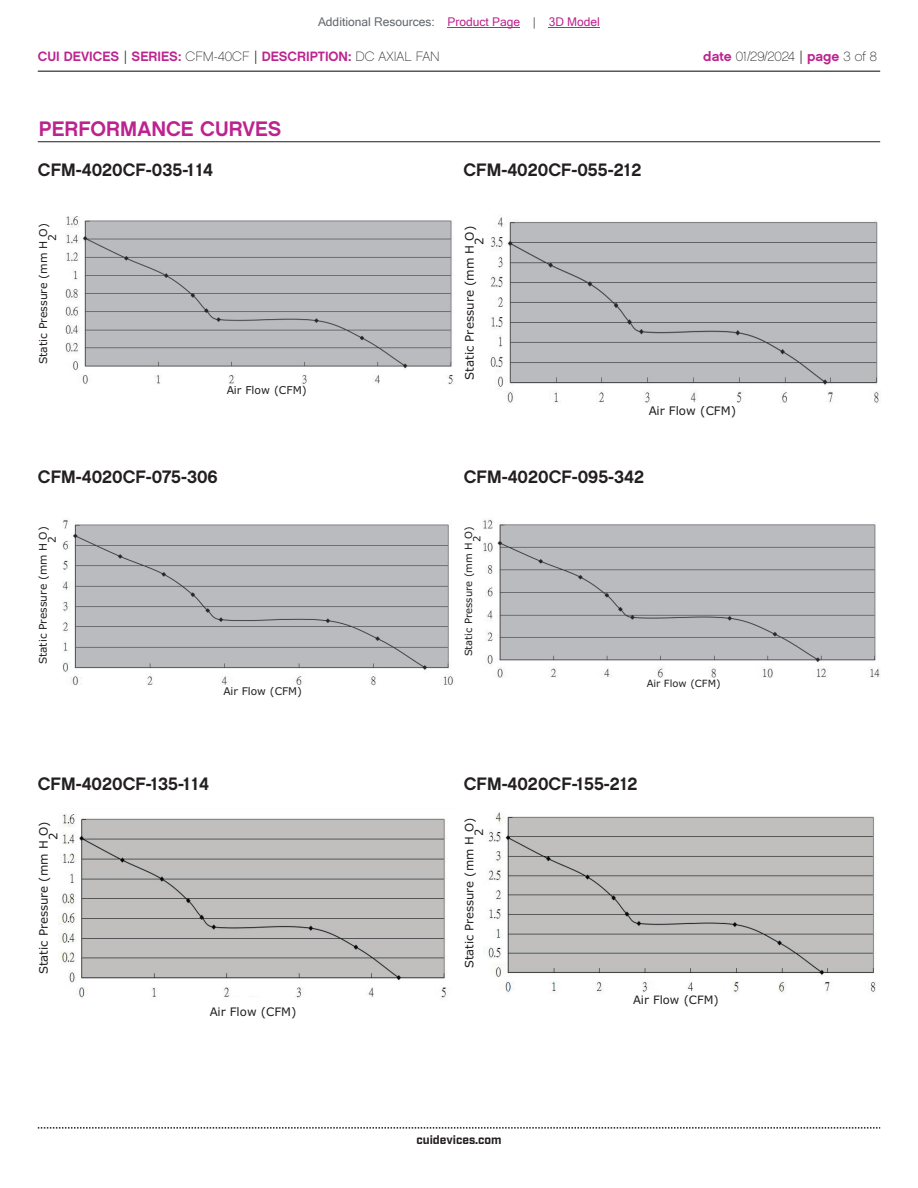
<style>
.page{position:relative;width:918px;height:1188px;background:#fff}
.page>*{position:absolute;margin:0;border:0;box-sizing:border-box;transform-origin:0 0}
.t1{font:21px "Chalet New York Nineteen Sixty";color:#bd238f}
.t2{font:18px "Chalet New York Nineteen Sixty";color:#231f20}
.t3{font:13.5px "Chalet New York Nineteen Sixty";color:#bd238f}
.t4{font:13.5px "Chalet Paris Nineteen Sixty";letter-spacing:-.01em;color:#231f20}
.t5{font:12px "Microsoft Sans Serif";color:#63676b}
.t6{font:700 12px "Industry";color:#231f20}
.t7{font:11.85px/9.8px "Verdana";color:#231f20}
.t8{font:11.7px/9.6px "Verdana";color:#231f20}
.t9{font:11.55px/9.4px "Verdana";color:#231f20}
.t10{font:10.8px/8.9px "Verdana";color:#231f20}
.t11{font:10.65px/8.7px "Verdana";color:#231f20}
.t12{font:9.9px/8.2px "Verdana";color:#231f20}
.s1{color:#bd238f}
.s2{font-family:"Industry";color:#231f20}
.s3{font-family:"Chalet Paris Nineteen Sixty";color:#231f20}
.s4{font-family:"Chalet New York Nineteen Sixty";color:#bd238f}
.s5{font-family:"Industry"}
</style>
<div class="page">
<hr style="left:38px;top:71px;width:842px;height:1px;background:#231f20">
<svg style="left:38px;top:1127px;width:842px;height:2px"></svg>
<hr style="left:38px;top:141px;width:842px;height:1px;background:#231f20">
<img style="left:62px;top:520px;width:392px;height:166px">
<img style="left:490px;top:217px;width:389px;height:186px">
<img style="left:65px;top:216px;width:389px;height:169px">
<img style="left:483px;top:519px;width:397px;height:159px">
<img style="left:484px;top:812px;width:392px;height:181px">
<img style="left:58px;top:814px;width:389px;height:184px">
<hr style="left:448px;top:27px;width:72px;height:1px;background:#bd238f">
<hr style="left:549px;top:27px;width:51px;height:1px;background:#bd238f">
<p class="t5" style="left:318px;top:15px;width:283px">Additional Resources: <span class="s1">Product Page</span> | <span class="s1">3D Model</span></p>
<p class="t3" style="left:38px;top:47px;width:404px">CUI DEVICES <span class="s2">|</span> SERIES: <span class="s3">CFM-40CF</span> <span class="s2">|</span> DESCRIPTION: <span class="s3">DC AXIAL FAN</span></p>
<p class="t4" style="left:703px;top:48px;width:175px"><span class="s4">date</span> 01/29/2024 <span class="s5">|</span> <span class="s4">page</span> 3 of 8</p>
<p class="t1" style="left:39px;top:115px;width:244px">PERFORMANCE CURVES</p>
<p class="t2" style="left:38px;top:158px;width:177px">CFM-4020CF-035-114</p>
<p class="t10" style="left:39px;top:241px;width:19px;text-indent:-124px;rotate:-90deg">Static Pressure (mm H O)<br>2</p>
<p class="t10" style="left:227px;top:386px;width:82px">Air Flow (CFM)</p>
<p class="t2" style="left:464px;top:158px;width:180px">CFM-4020CF-055-212</p>
<p class="t7" style="left:464px;top:245px;width:20px;text-indent:-135px;rotate:-90deg">Static Pressure (mm H O)<br>2</p>
<p class="t7" style="left:649px;top:406px;width:89px">Air Flow (CFM)</p>
<p class="t2" style="left:38px;top:466px;width:181px">CFM-4020CF-075-306</p>
<p class="t11" style="left:39px;top:543px;width:18px;text-indent:-121px;rotate:-90deg">Static Pressure (mm H O)<br>2</p>
<p class="t11" style="left:224px;top:687px;width:80px">Air Flow (CFM)</p>
<p class="t2" style="left:38px;top:773px;width:173px">CFM-4020CF-135-114</p>
<p class="t8" style="left:39px;top:840px;width:20px;text-indent:-134px;rotate:-90deg">Static Pressure (mm H O)<br>2</p>
<p class="t8" style="left:210px;top:1007px;width:88px">Air Flow (CFM)</p>
<p class="t2" style="left:464px;top:466px;width:182px">CFM-4020CF-095-342</p>
<p class="t12" style="left:464px;top:542px;width:17px;text-indent:-114px;rotate:-90deg">Static Pressure (mm H O)<br>2</p>
<p class="t12" style="left:647px;top:679px;width:75px">Air Flow (CFM)</p>
<p class="t2" style="left:464px;top:773px;width:175px">CFM-4020CF-155-212</p>
<p class="t9" style="left:465px;top:836px;width:20px;text-indent:-132px;rotate:-90deg">Static Pressure (mm H O)<br>2</p>
<p class="t6" style="left:416px;top:1132px;width:87px">cuidevices.com</p>
<p class="t9" style="left:633px;top:995px;width:87px">Air Flow (CFM)</p>
</div>
